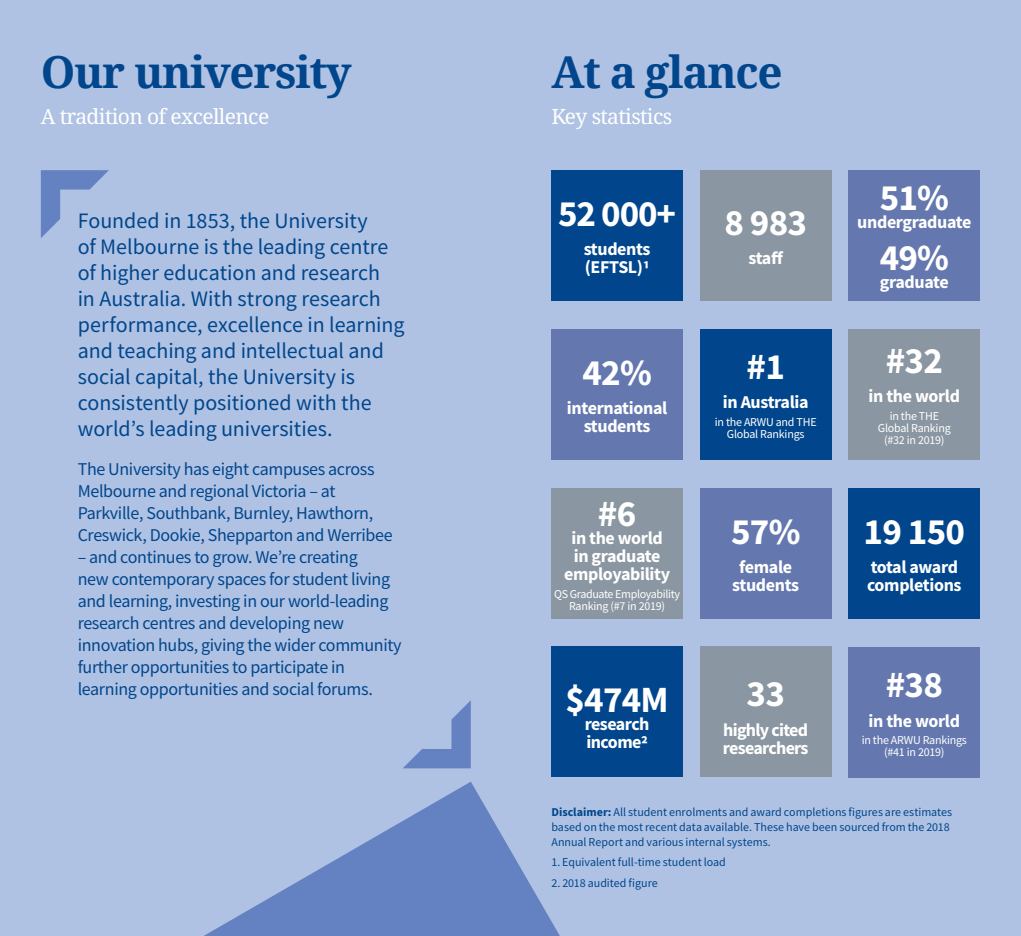
<style>
.page{position:relative;width:1021px;height:936px;background:#fff}
.page>*{position:absolute;margin:0;border:0;box-sizing:border-box;transform-origin:0 0}
.Heading_1_-_bold{font:700 44px "Noto Serif";letter-spacing:-.03em;color:#01468c}
.HEADING_3{font:700 37px "Source Sans Pro";letter-spacing:-.02em;color:#fff}
.INTRO_TEXT{font:22px/26px "Source Sans Pro";color:#01468c}
.tag_line{font:21px "Noto Serif";letter-spacing:-.03em;color:#fff}
.BODY_TEXT_SpA{font:18px/22px "Source Sans Pro";letter-spacing:-.02em;color:#01468c}
.HEADING_3-2{font:700 18px/18px "Source Sans Pro";letter-spacing:-.02em;color:#fff}
.HEADING_3-3{font:700 18px/18px "Source Sans Pro";letter-spacing:-.04em;color:#fff}
.UG_-_Footnotes{font:12px/15px "Source Sans Pro";color:#01468c}
.HEADING_3-4{font:12px/12px "Source Sans Pro";letter-spacing:-.02em;color:#fff;text-align:center}
.s1{font-weight:700}
</style>
<div class="page">
<div style="left:0;top:0;width:1020px;height:935px;background:#afc2e3"></div>
<svg style="left:205px;top:782px;width:354px;height:153px"></svg>
<svg style="left:41px;top:170px;width:68px;height:68px"></svg>
<div style="left:551px;top:170px;width:132px;height:130px;background:#01468c"></div>
<div style="left:551px;top:646px;width:132px;height:130px;background:#01468c"></div>
<div style="left:700px;top:170px;width:131px;height:130px;background:#8a96a1"></div>
<div style="left:700px;top:646px;width:131px;height:130px;background:#8a96a1"></div>
<div style="left:848px;top:170px;width:132px;height:130px;background:#6478af"></div>
<div style="left:848px;top:647px;width:132px;height:130px;background:#6478af"></div>
<div style="left:700px;top:329px;width:131px;height:130px;background:#01468c"></div>
<div style="left:848px;top:488px;width:132px;height:130px;background:#01468c"></div>
<div style="left:848px;top:329px;width:132px;height:130px;background:#8a96a1"></div>
<div style="left:551px;top:488px;width:132px;height:130px;background:#8a96a1"></div>
<div style="left:551px;top:329px;width:132px;height:130px;background:#6478af"></div>
<div style="left:700px;top:488px;width:131px;height:130px;background:#6478af"></div>
<svg style="left:403px;top:700px;width:68px;height:68px"></svg>
<p class="Heading_1_-_bold" style="left:41px;top:41px;width:312px">Our university</p>
<p class="tag_line" style="left:41px;top:102px;width:230px">A tradition of excellence</p>
<p class="INTRO_TEXT" style="left:78px;top:207px;width:328px">Founded in 1853, the University<br>of Melbourne is the leading centre of higher education and research<br>in Australia. With strong research performance, excellence in learning and teaching and intellectual and social capital, the University is consistently positioned with the world’s leading universities.</p>
<p class="BODY_TEXT_SpA" style="left:78px;top:458px;width:316px">The University has eight campuses across Melbourne and regional Victoria – at Parkville, Southbank, Burnley, Hawthorn, Creswick, Dookie, Shepparton and Werribee</p>
<p class="BODY_TEXT_SpA" style="left:78px;top:546px;width:325px">– and continues to grow. We’re creating<br>new contemporary spaces for student living and learning, investing in our world-leading research centres and developing new innovation hubs, giving the wider community further opportunities to participate in learning opportunities and social forums.</p>
<p class="Heading_1_-_bold" style="left:551px;top:41px;width:233px">At a glance</p>
<p class="tag_line" style="left:551px;top:102px;width:122px">Key statistics</p>
<p class="HEADING_3" style="left:558px;top:188px;width:119px">52 000+</p>
<p class="HEADING_3-2" style="left:583px;top:240px;width:68px">students (EFTSL)1</p>
<p class="HEADING_3" style="left:582px;top:347px;width:71px">42%</p>
<p class="HEADING_3-2" style="left:567px;top:399px;width:102px;text-align:center">international students</p>
<p class="HEADING_3" style="left:598px;top:489px;width:40px">#6</p>
<p class="HEADING_3-2" style="left:564px;top:529px;width:107px;text-align:center">in the world in graduate employability</p>
<p class="HEADING_3-4" style="left:554px;top:588px;width:127px">QS Graduate Employability<br>Ranking (#7 in 2019)</p>
<p class="HEADING_3" style="left:565px;top:674px;width:105px">$474M</p>
<p class="HEADING_3-2" style="left:584px;top:714px;width:66px">research income2</p>
<p class="HEADING_3" style="left:724px;top:197px;width:84px">8 983</p>
<p class="HEADING_3-2" style="left:748px;top:249px;width:36px">staff</p>
<p class="HEADING_3" style="left:746px;top:341px;width:40px">#1</p>
<p class="HEADING_3-2" style="left:723px;top:393px;width:87px">in Australia</p>
<p class="HEADING_3-4" style="left:714px;top:416px;width:103px">in the ARWU and THE<br>Global Rankings</p>
<p class="HEADING_3" style="left:731px;top:506px;width:71px">57%</p>
<p class="HEADING_3-2" style="left:732px;top:558px;width:68px;text-align:center">female students</p>
<p class="HEADING_3" style="left:746px;top:669px;width:40px">33</p>
<p class="HEADING_3-3" style="left:723px;top:720px;width:87px">highly cited researchers</p>
<p class="HEADING_3" style="left:879px;top:173px;width:71px">51%</p>
<p class="HEADING_3-2" style="left:857px;top:213px;width:116px">undergraduate</p>
<p class="HEADING_3" style="left:879px;top:233px;width:71px">49%</p>
<p class="HEADING_3-2" style="left:879px;top:273px;width:70px">graduate</p>
<p class="HEADING_3" style="left:885px;top:335px;width:59px">#32</p>
<p class="HEADING_3-2" style="left:868px;top:387px;width:93px">in the world</p>
<p class="HEADING_3-4" style="left:878px;top:410px;width:74px">in the THE<br>Global Ranking (#32 in 2019)</p>
<p class="HEADING_3" style="left:863px;top:506px;width:103px">19 150</p>
<p class="HEADING_3-2" style="left:867px;top:558px;width:96px">total award completions</p>
<p class="HEADING_3" style="left:885px;top:659px;width:59px">#38</p>
<p class="HEADING_3-2" style="left:868px;top:711px;width:93px">in the world</p>
<p class="HEADING_3-4" style="left:861px;top:734px;width:107px">in the ARWU Rankings (#41 in 2019)</p>
<p class="UG_-_Footnotes" style="left:551px;top:804px;width:402px"><span class="s1">Disclaimer:</span> All student enrolments and award completions figures are estimates based on the most recent data available. These have been sourced from the 2018<br>Annual Report and various internal systems.</p>
<p class="UG_-_Footnotes" style="left:551px;top:854px;width:176px">1. Equivalent full-time student load</p>
<p class="UG_-_Footnotes" style="left:551px;top:875px;width:108px">2. 2018 audited figure</p>
</div>
